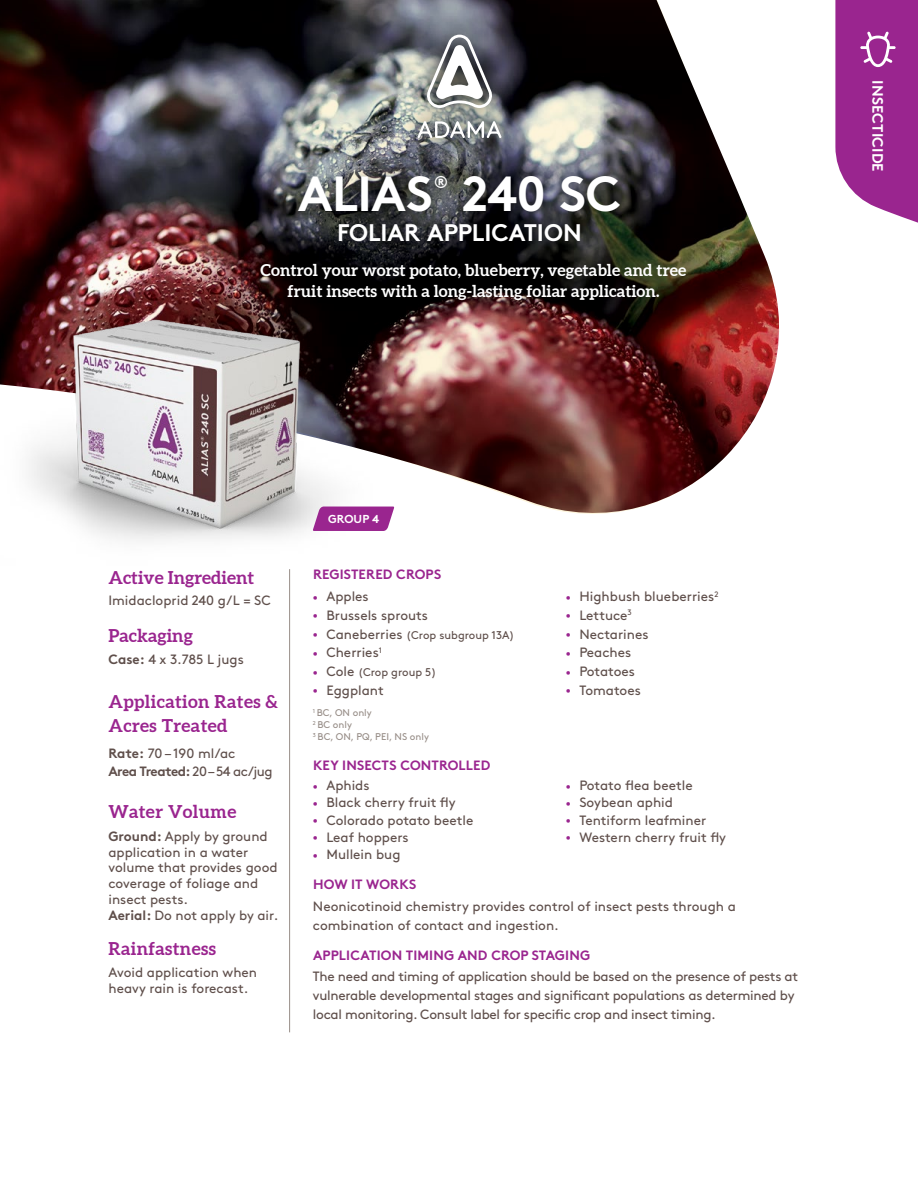
<style>
.page{position:relative;width:918px;height:1188px;background:#fff}
.page>*{position:absolute;margin:0;border:0;box-sizing:border-box;transform-origin:0 0}
.t1{font:700 49.2px "Brown Pro";letter-spacing:-.01em;color:#fff}
.t2{font:700 24px "Brown Pro";letter-spacing:-.005em;color:#fff}
.t3{font:700 18px/24px "Aleo";letter-spacing:.02em;color:#9a258f}
.t4{font:700 18px "Aleo";color:#9a258f}
.t5{font:700 17.25px "Brown Pro";color:#fff}
.t6{font:700 16.5px/21px "Aleo";color:#fff;text-align:center}
.t7{font:700 15px "Brown Pro";letter-spacing:.01em;color:#fff}
.t8{font:13.5px/15.8px "Brown Pro";color:#5f4f4b}
.t9{font:13.5px/18.8px "Brown Pro";letter-spacing:-.02em;color:#5f4f4b}
.t10{font:700 13.5px "Brown Pro";letter-spacing:.01em;color:#9a258f}
.t11{font:700 11.55px "Brown Pro";letter-spacing:.01em;color:#fff}
.t12{font:11.25px "Brown Pro";color:#5f4f4b}
.t13{font:9.75px/12px "Brown Pro";color:#978d87}
.s1{font-weight:700}
.s2{font-size:9px;color:#9a258f}
.s3{font-size:13.5px}
</style>
<div class="page">
<img style="left:0;top:0;width:779px;height:514px">
<svg style="left:400px;top:16px;width:119px;height:141px;background:#6f7277"></svg>
<svg style="left:426px;top:35px;width:67px;height:73px"></svg>
<svg style="left:417px;top:121px;width:85px;height:17px"></svg>
<div style="left:289px;top:166px;width:339px;height:85px;background:#000;opacity:.3"></div>
<div style="left:252px;top:253px;width:444px;height:56px;background:#000;opacity:.25"></div>
<hr style="left:289px;top:569px;width:1px;height:463px;background:#978d87">
<img style="left:0;top:263px;width:374px;height:313px">
<svg style="left:835px;top:0;width:83px;height:223px;background:#a53d9b"></svg>
<svg style="left:313px;top:507px;width:81px;height:24px"></svg>
<div style="left:321px;top:511px;width:66px;height:15px;background:#9a258f"></div>
<h1 class="t1" style="left:298px;top:154px;width:136px">ALIAS</h1>
<p class="t5" style="left:434px;top:168px;width:16px">®</p>
<h1 class="t1" style="left:461px;top:154px;width:161px">240 SC</h1>
<h2 class="t2" style="left:337px;top:213px;width:246px">FOLIAR APPLICATION</h2>
<p class="t6" style="left:261px;top:260px;width:427px">Control your worst potato, blueberry, vegetable and tree fruit insects with a long-lasting foliar application.</p>
<p class="t7" style="left:890px;top:80px;width:93px;rotate:90deg">INSECTICIDE</p>
<h3 class="t4" style="left:108px;top:566px;width:147px">Active Ingredient</h3>
<p class="t8" style="left:108px;top:592px;width:164px">Imidacloprid 240 g/L = SC</p>
<h3 class="t4" style="left:108px;top:625px;width:86px">Packaging</h3>
<p class="t8" style="left:108px;top:650px;width:137px"><span class="s1">Case:</span> 4 x 3.785 L jugs</p>
<h3 class="t3" style="left:108px;top:690px;width:171px">Application Rates &amp;<br>Acres Treated</h3>
<p class="t8" style="left:108px;top:742px;width:166px;line-height:18.8px"><span class="s1">Rate:</span> 70 – 190 ml/ac<br><span class="s1">Area Treated:</span> 20 – 54 ac/jug</p>
<h3 class="t3" style="left:108px;top:801px;width:129px">Water Volume</h3>
<p class="t8" style="left:108px;top:827px;width:172px"><span class="s1">Ground:</span> Apply by ground application in a water volume that provides good coverage of foliage and insect pests.<br><span class="s1">Aerial:</span> Do not apply by air.</p>
<h3 class="t3" style="left:108px;top:937px;width:109px">Rainfastness</h3>
<p class="t8" style="left:108px;top:964px;width:150px">Avoid application when heavy rain is forecast.</p>
<p class="t11" style="left:328px;top:510px;width:53px">GROUP 4</p>
<p class="t10" style="left:313px;top:564px;width:130px">REGISTERED CROPS</p>
<p class="t8" style="left:313px;top:587px;width:57px"><span class="s2">•</span> Apples</p>
<p class="t8" style="left:313px;top:606px;width:117px"><span class="s2">•</span> Brussels sprouts</p>
<p class="t12" style="left:313px;top:626px;width:203px"><span class="s2">•</span> <span class="s3">Caneberries</span> (Crop subgroup 13A)</p>
<p class="t8" style="left:313px;top:644px;width:71px"><span class="s2">•</span> Cherries<sup>1</sup></p>
<p class="t12" style="left:313px;top:664px;width:125px"><span class="s2">•</span> <span class="s3">Cole</span> (Crop group 5)</p>
<p class="t8" style="left:313px;top:681px;width:72px"><span class="s2">•</span> Eggplant</p>
<p class="t13" style="left:313px;top:706px;width:118px"><sup>1</sup> BC, ON only<br><sup>2</sup> BC only<br><sup>3</sup> BC, ON, PQ, PEI, NS only</p>
<p class="t10" style="left:313px;top:754px;width:179px">KEY INSECTS CONTROLLED</p>
<p class="t8" style="left:313px;top:776px;width:58px"><span class="s2">•</span> Aphids</p>
<p class="t8" style="left:313px;top:794px;width:144px"><span class="s2">•</span> Black cherry fruit fly</p>
<p class="t8" style="left:313px;top:811px;width:162px"><span class="s2">•</span> Colorado potato beetle</p>
<p class="t8" style="left:313px;top:828px;width:97px"><span class="s2">•</span> Leaf hoppers</p>
<p class="t8" style="left:313px;top:845px;width:89px"><span class="s2">•</span> Mullein bug</p>
<p class="t8" style="left:566px;top:587px;width:154px"><span class="s2">•</span> Highbush blueberries<sup>2</sup></p>
<p class="t8" style="left:566px;top:606px;width:67px"><span class="s2">•</span> Lettuce<sup>3</sup></p>
<p class="t8" style="left:566px;top:625px;width:84px"><span class="s2">•</span> Nectarines</p>
<p class="t8" style="left:566px;top:644px;width:67px"><span class="s2">•</span> Peaches</p>
<p class="t8" style="left:566px;top:662px;width:71px"><span class="s2">•</span> Potatoes</p>
<p class="t8" style="left:566px;top:681px;width:76px"><span class="s2">•</span> Tomatoes</p>
<p class="t8" style="left:566px;top:776px;width:128px"><span class="s2">•</span> Potato flea beetle</p>
<p class="t8" style="left:566px;top:794px;width:109px"><span class="s2">•</span> Soybean aphid</p>
<p class="t8" style="left:566px;top:811px;width:142px"><span class="s2">•</span> Tentiform leafminer</p>
<p class="t8" style="left:566px;top:828px;width:162px"><span class="s2">•</span> Western cherry fruit fly</p>
<p class="t10" style="left:313px;top:873px;width:105px">HOW IT WORKS</p>
<p class="t8" style="left:313px;top:896px;width:424px;line-height:18.8px">Neonicotinoid chemistry provides control of insect pests through a combination of contact and ingestion.</p>
<p class="t10" style="left:313px;top:944px;width:279px">APPLICATION TIMING AND CROP STAGING</p>
<p class="t9" style="left:313px;top:966px;width:487px">The need and timing of application should be based on the presence of pests at vulnerable developmental stages and significant populations as determined by local monitoring. Consult label for specific crop and insect timing.</p>
</div>
